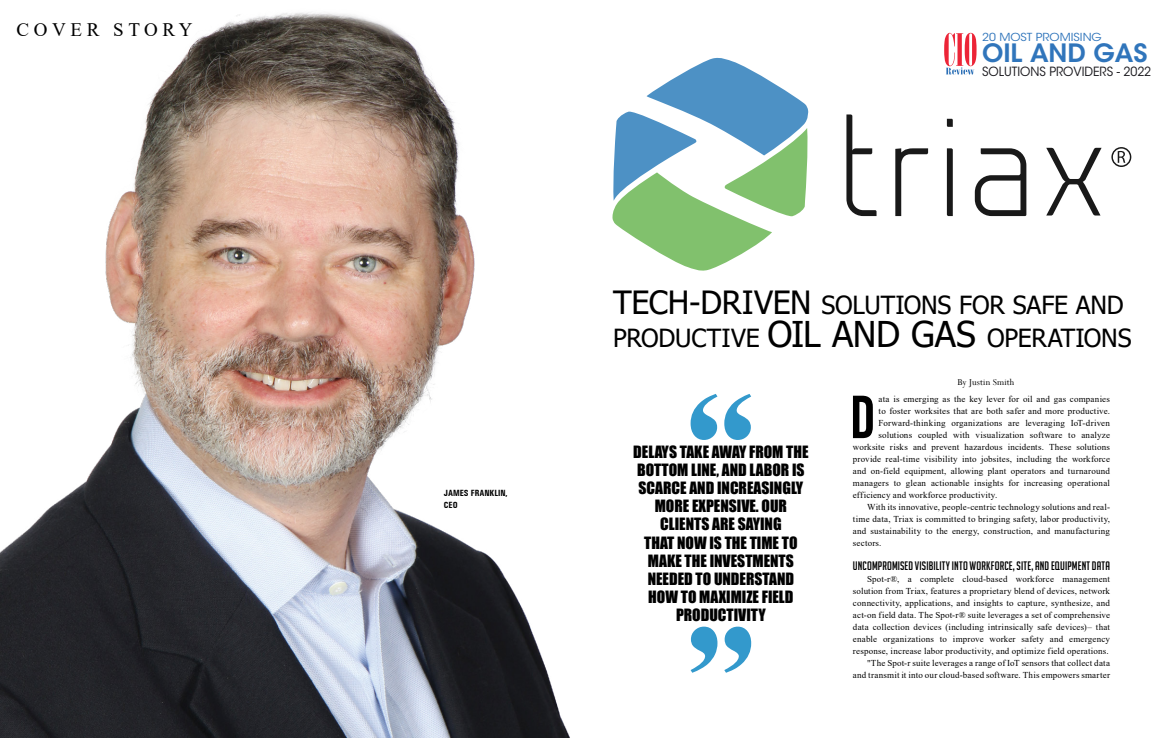
<style>
.page{position:relative;width:1163px;height:738px;background:#fff}
.page>*{position:absolute;margin:0;border:0;box-sizing:border-box;transform-origin:0 0}
.t1{font:60px "Alternate Gothic No 2 BT";color:#000}
.t2{font:600 25.1px "ITC Avant Garde Std";color:#3075bb}
.t3{font:24.9px/33.7px "Tahoma";letter-spacing:-.01em;color:#000}
.t4{font:19px "Times New Roman";letter-spacing:.24em;color:#000}
.t5{font:15.6px/18.1px "Impact";color:#000;text-align:center}
.t6{font:12.6px "ITC Avant Garde Std";color:#18171c;scale:.96 1}
.t7{font:12px "Big Noodle Titling";letter-spacing:.01em;color:#000}
.t8{font:11px "ITC Avant Garde Std";color:#3075bb;scale:1.08 1}
.t9{font:10px "Perpetua";letter-spacing:.015em;color:#000}
.t10{font:9px/12px "Times New Roman";letter-spacing:.02em;color:#000;text-align:right}
.t11{font:700 condensed 9px/11.4px "Univers";color:#000}
.s1{font-size:31.9px}
.s2{font-size:35.4px}
</style>
<div class="page">
<img style="left:0;top:12px;width:570px;height:725px">
<svg style="left:690px;top:394px;width:61px;height:45px"></svg>
<svg style="left:690px;top:626px;width:61px;height:46px"></svg>
<svg style="left:944px;top:33px;width:32px;height:41px"></svg>
<svg style="left:846px;top:114px;width:30px;height:102px"></svg>
<svg style="left:895px;top:148px;width:32px;height:68px"></svg>
<svg style="left:946px;top:119px;width:6px;height:97px"></svg>
<svg style="left:974px;top:148px;width:52px;height:68px"></svg>
<svg style="left:1046px;top:148px;width:55px;height:67px"></svg>
<svg style="left:612px;top:58px;width:196px;height:212px"></svg>
<svg style="left:1111px;top:147px;width:20px;height:20px"></svg>
<p class="t4" style="left:17px;top:16px;width:177px">COVER STORY</p>
<p class="t11" style="left:444px;top:487px;width:65px">JAMES FRANKLIN,<br>CEO</p>
<p class="t8" style="left:981px;top:30px;width:112px">20 MOST PROMISING</p>
<p class="t2" style="left:981px;top:37px;width:167px">OIL AND GAS</p>
<p class="t6" style="left:981px;top:63px;width:178px">SOLUTIONS PROVIDERS - 2022</p>
<p class="t3" style="left:613px;top:289px;width:520px"><span class="s1">TECH-DRIVEN</span> SOLUTIONS FOR SAFE AND<br>PRODUCTIVE <span class="s2">OIL AND GAS</span> OPERATIONS</p>
<p class="t5" style="left:633px;top:442px;width:177px">DELAYS TAKE AWAY FROM THE<br>BOTTOM LINE, AND LABOR IS<br>SCARCE AND INCREASINGLY<br>MORE EXPENSIVE. OUR<br>CLIENTS ARE SAYING<br>THAT NOW IS THE TIME TO<br>MAKE THE INVESTMENTS<br>NEEDED TO UNDERSTAND<br>HOW TO MAXIMIZE FIELD<br>PRODUCTIVITY</p>
<p class="t9" style="left:957px;top:375px;width:58px">By Justin Smith</p>
<p class="t1" style="left:849px;top:383px;width:27px">D</p>
<p class="t10" style="left:878px;top:392px;width:233px">ata is emerging as the key lever for oil and gas companies</p>
<p class="t10" style="left:878px;top:404px;width:233px">to foster worksites that are both safer and more productive.</p>
<p class="t10" style="left:878px;top:416px;width:233px">Forward-thinking organizations are leveraging IoT-driven</p>
<p class="t10" style="left:878px;top:428px;width:233px">solutions coupled with visualization software to analyze</p>
<p class="t10" style="left:852px;top:440px;width:258px">worksite risks and prevent hazardous incidents. These solutions</p>
<p class="t10" style="left:852px;top:452px;width:258px">provide real-time visibility into jobsites, including the workforce</p>
<p class="t10" style="left:852px;top:464px;width:258px">and on-field equipment, allowing plant operators and turnaround</p>
<p class="t10" style="left:852px;top:476px;width:258px">managers to glean actionable insights for increasing operational</p>
<p class="t10" style="left:852px;top:488px;width:146px">efficiency and workforce productivity.</p>
<p class="t10" style="left:867px;top:500px;width:244px">With its innovative, people-centric technology solutions and real-</p>
<p class="t10" style="left:852px;top:512px;width:258px">time data, Triax is committed to bringing safety, labor productivity,</p>
<p class="t10" style="left:852px;top:524px;width:258px">and sustainability to the energy, construction, and manufacturing</p>
<p class="t10" style="left:852px;top:536px;width:30px">sectors.</p>
<p class="t7" style="left:852px;top:559px;width:258px">UNCOMPROMISED VISIBILITY INTO WORKFORCE, SITE, AND EQUIPMENT DATA</p>
<p class="t10" style="left:852px;top:572px;width:258px">Spot-r®, a complete cloud-based workforce management solution from Triax, features a proprietary blend of devices, network connectivity, applications, and insights to capture, synthesize, and act-on field data. The Spot-r® suite leverages a set of comprehensive data collection devices (including intrinsically safe devices)– that enable organizations to improve worker safety and emergency response, increase labor productivity, and optimize field operations. "The Spot-r suite leverages a range of IoT sensors that collect data and transmit it into our cloud-based software. This empowers smarter</p>
</div>
